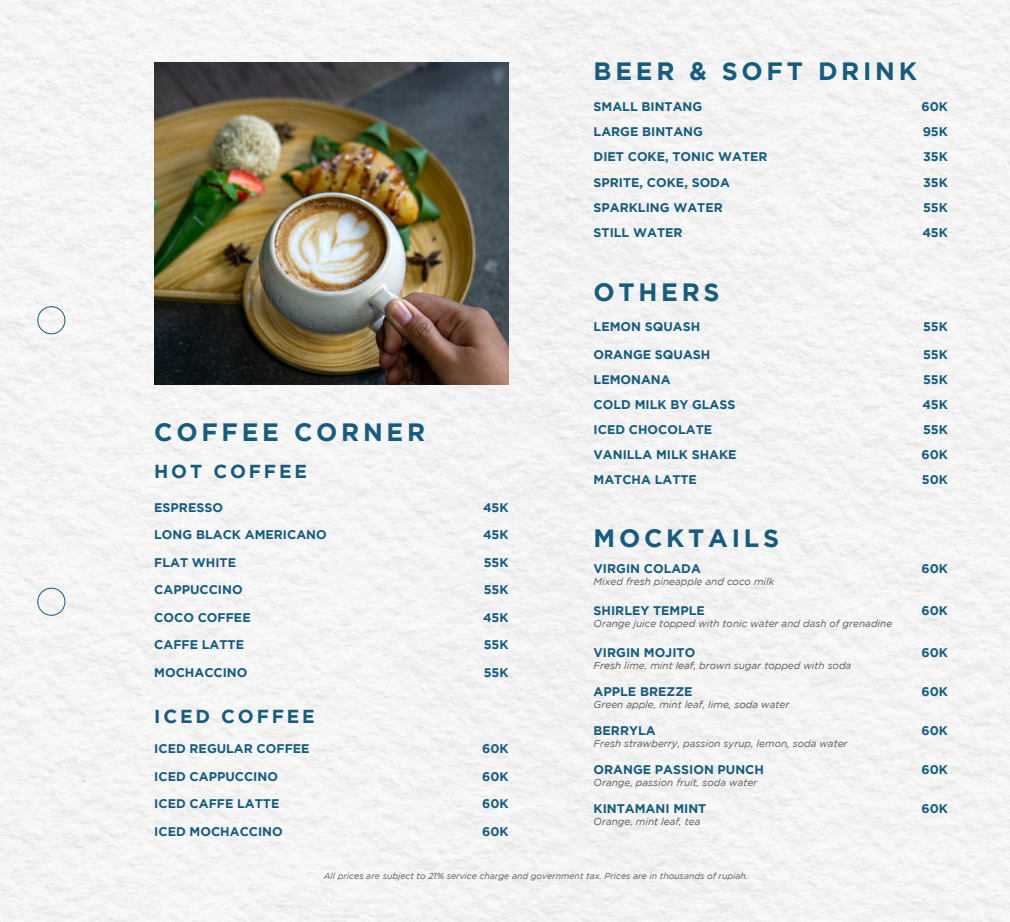
<style>
.page{position:relative;width:1010px;height:922px;background:#fff}
.page>*{position:absolute;margin:0;border:0;box-sizing:border-box;transform-origin:0 0}
.Paragraph_Style_1{font:700 25px "Gotham";letter-spacing:.15em;color:#165c7e}
.Paragraph_Style_1-2{font:700 18.75px "Gotham";letter-spacing:.15em;color:#165c7e}
.Title_Menu_38{font:700 12.5px "Gotham";color:#165c7e}
.Title_Menu{font:700 12.5px "Gotham";color:#165c7e}
.Description_Menu{font:700 12.5px "Gotham";color:#165c7e}
.Description_Menu-2{font:italic 10px "Gotham";color:#57585a}
.t1{font:italic 8.75px "Gotham";color:#57585a}
</style>
<div class="page">
<div style="left:0;top:0;width:1010px;height:921px;background:#f4f4f4"></div>
<img style="left:154px;top:62px;width:355px;height:322px">
<div style="left:37px;top:306px;width:28px;height:28px;border:1px solid #165c7e;border-radius:50%"></div>
<div style="left:37px;top:587px;width:28px;height:28px;border:1px solid #165c7e;border-radius:50%"></div>
<p class="Paragraph_Style_1" style="left:154px;top:417px;width:272px">COFFEE CORNER</p>
<p class="Paragraph_Style_1-2" style="left:154px;top:460px;width:154px">HOT COFFEE</p>
<p class="Title_Menu" style="left:154px;top:500px;width:70px">ESPRESSO</p>
<p class="Title_Menu" style="left:483px;top:500px;width:27px">45K</p>
<p class="Title_Menu" style="left:154px;top:527px;width:174px">LONG BLACK AMERICANO</p>
<p class="Title_Menu" style="left:483px;top:527px;width:27px">45K</p>
<p class="Title_Menu" style="left:154px;top:555px;width:83px">FLAT WHITE</p>
<p class="Title_Menu" style="left:484px;top:555px;width:26px">55K</p>
<p class="Title_Menu" style="left:154px;top:582px;width:90px">CAPPUCCINO</p>
<p class="Title_Menu" style="left:484px;top:582px;width:26px">55K</p>
<p class="Title_Menu" style="left:154px;top:610px;width:98px">COCO COFFEE</p>
<p class="Title_Menu" style="left:483px;top:610px;width:27px">45K</p>
<p class="Title_Menu" style="left:154px;top:637px;width:91px">CAFFE LATTE</p>
<p class="Title_Menu" style="left:484px;top:637px;width:26px">55K</p>
<p class="Title_Menu" style="left:154px;top:665px;width:95px">MOCHACCINO</p>
<p class="Title_Menu" style="left:484px;top:665px;width:26px">55K</p>
<p class="Paragraph_Style_1-2" style="left:154px;top:705px;width:162px">ICED COFFEE</p>
<p class="Title_Menu" style="left:154px;top:741px;width:157px">ICED REGULAR COFFEE</p>
<p class="Title_Menu" style="left:482px;top:741px;width:28px">60K</p>
<p class="Title_Menu" style="left:154px;top:769px;width:125px">ICED CAPPUCCINO</p>
<p class="Title_Menu" style="left:482px;top:769px;width:28px">60K</p>
<p class="Title_Menu" style="left:154px;top:796px;width:127px">ICED CAFFE LATTE</p>
<p class="Title_Menu" style="left:482px;top:796px;width:28px">60K</p>
<p class="Title_Menu" style="left:154px;top:824px;width:130px">ICED MOCHACCINO</p>
<p class="Title_Menu" style="left:482px;top:824px;width:28px">60K</p>
<p class="Paragraph_Style_1" style="left:594px;top:57px;width:325px">BEER &amp; SOFT DRINK</p>
<p class="Title_Menu_38" style="left:594px;top:100px;width:110px">SMALL BINTANG</p>
<p class="Title_Menu_38" style="left:921px;top:100px;width:28px">60K</p>
<p class="Title_Menu_38" style="left:594px;top:125px;width:111px">LARGE BINTANG</p>
<p class="Title_Menu_38" style="left:923px;top:125px;width:27px">95K</p>
<p class="Title_Menu_38" style="left:594px;top:150px;width:176px">DIET COKE, TONIC WATER</p>
<p class="Title_Menu_38" style="left:923px;top:150px;width:26px">35K</p>
<p class="Title_Menu_38" style="left:594px;top:175px;width:138px">SPRITE, COKE, SODA</p>
<p class="Title_Menu_38" style="left:923px;top:175px;width:26px">35K</p>
<p class="Title_Menu_38" style="left:594px;top:200px;width:131px">SPARKLING WATER</p>
<p class="Title_Menu_38" style="left:923px;top:200px;width:26px">55K</p>
<p class="Title_Menu_38" style="left:594px;top:225px;width:90px">STILL WATER</p>
<p class="Title_Menu_38" style="left:922px;top:225px;width:27px">45K</p>
<p class="Paragraph_Style_1" style="left:594px;top:278px;width:128px">OTHERS</p>
<p class="Title_Menu_38" style="left:594px;top:319px;width:108px">LEMON SQUASH</p>
<p class="Title_Menu_38" style="left:923px;top:319px;width:26px">55K</p>
<p class="Title_Menu_38" style="left:594px;top:347px;width:118px">ORANGE SQUASH</p>
<p class="Title_Menu_38" style="left:923px;top:347px;width:26px">55K</p>
<p class="Title_Menu_38" style="left:594px;top:372px;width:79px">LEMONANA</p>
<p class="Title_Menu_38" style="left:923px;top:372px;width:26px">55K</p>
<p class="Title_Menu_38" style="left:594px;top:397px;width:143px">COLD MILK BY GLASS</p>
<p class="Title_Menu_38" style="left:922px;top:397px;width:27px">45K</p>
<p class="Title_Menu_38" style="left:594px;top:422px;width:120px">ICED CHOCOLATE</p>
<p class="Title_Menu_38" style="left:923px;top:422px;width:26px">55K</p>
<p class="Title_Menu_38" style="left:594px;top:447px;width:144px">VANILLA MILK SHAKE</p>
<p class="Title_Menu_38" style="left:921px;top:447px;width:28px">60K</p>
<p class="Title_Menu" style="left:594px;top:472px;width:105px">MATCHA LATTE</p>
<p class="Title_Menu" style="left:922px;top:472px;width:28px">50K</p>
<p class="Paragraph_Style_1" style="left:594px;top:523px;width:187px">MOCKTAILS</p>
<p class="Description_Menu" style="left:594px;top:561px;width:109px">VIRGIN COLADA</p>
<p class="Description_Menu" style="left:921px;top:561px;width:28px">60K</p>
<p class="Description_Menu-2" style="left:594px;top:575px;width:182px">Mixed fresh pineapple and coco milk</p>
<p class="Description_Menu" style="left:594px;top:603px;width:113px">SHIRLEY TEMPLE</p>
<p class="Description_Menu" style="left:921px;top:603px;width:28px">60K</p>
<p class="Description_Menu-2" style="left:594px;top:617px;width:300px">Orange juice topped with tonic water and dash of grenadine</p>
<p class="Description_Menu" style="left:594px;top:645px;width:103px">VIRGIN MOJITO</p>
<p class="Description_Menu" style="left:921px;top:645px;width:28px">60K</p>
<p class="Description_Menu-2" style="left:594px;top:659px;width:259px">Fresh lime, mint leaf, brown sugar topped with soda</p>
<p class="Description_Menu" style="left:594px;top:684px;width:100px">APPLE BREZZE</p>
<p class="Description_Menu" style="left:921px;top:684px;width:28px">60K</p>
<p class="Description_Menu-2" style="left:594px;top:698px;width:197px">Green apple, mint leaf, lime, soda water</p>
<p class="Description_Menu" style="left:594px;top:723px;width:64px">BERRYLA</p>
<p class="Description_Menu" style="left:921px;top:723px;width:28px">60K</p>
<p class="Description_Menu-2" style="left:594px;top:737px;width:255px">Fresh strawberry, passion syrup, lemon, soda water</p>
<p class="Description_Menu" style="left:594px;top:762px;width:172px">ORANGE PASSION PUNCH</p>
<p class="Description_Menu" style="left:921px;top:762px;width:28px">60K</p>
<p class="Description_Menu-2" style="left:594px;top:776px;width:165px">Orange, passion fruit, soda water</p>
<p class="Description_Menu" style="left:594px;top:801px;width:114px">KINTAMANI MINT</p>
<p class="Description_Menu" style="left:921px;top:801px;width:28px">60K</p>
<p class="Description_Menu-2" style="left:594px;top:815px;width:108px">Orange, mint leaf, tea</p>
<p class="t1" style="left:324px;top:870px;width:426px">All prices are subject to 21% service charge and government tax. Prices are in thousands of rupiah.</p>
</div>
